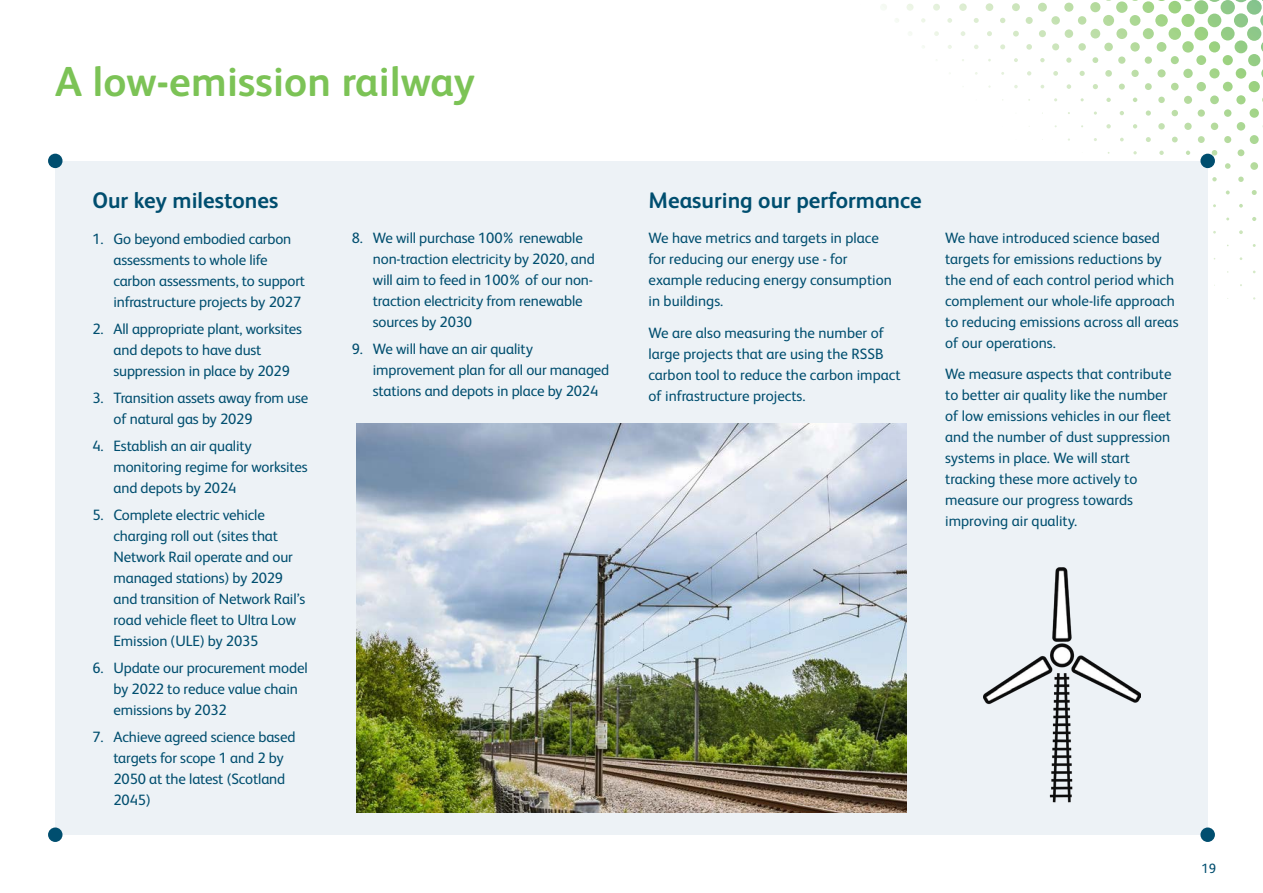
<style>
.page{position:relative;width:1263px;height:893px;background:#fff}
.page>*{position:absolute;margin:0;border:0;box-sizing:border-box;transform-origin:0 0}
.HEADLINE{font:700 42px "Network Rail Sans";letter-spacing:.005em;color:#7cc356}
.BODY_COPY{font:700 22.5px "Network Rail Sans";color:#004e6f}
.BULLET_POINTS{font:15px/21px "Network Rail Sans";letter-spacing:-.01em;color:#004e6f}
.BODY_COPY-2{font:15px/21px "Network Rail Sans";color:#004e6f}
.t1{font:13.5px "Network Rail Sans";color:#004e6f}
</style>
<div class="page">
<div style="left:55px;top:161px;width:1153px;height:674px;background:#edf2f6"></div>
<div style="left:48px;top:154px;width:15px;height:14px;background:#004e6f;border-radius:50%"></div>
<div style="left:48px;top:827px;width:15px;height:15px;background:#004e6f;border-radius:50%"></div>
<div style="left:1200px;top:827px;width:15px;height:15px;background:#004e6f;border-radius:50%"></div>
<div style="left:1200px;top:154px;width:15px;height:14px;background:#004e6f;border-radius:50%"></div>
<img style="left:356px;top:424px;width:551px;height:388px">
<img style="left:984px;top:567px;width:156px;height:236px">
<p class="HEADLINE" style="left:55px;top:53px;width:421px">A low-emission railway</p>
<p class="BODY_COPY" style="left:92px;top:185px;width:187px">Our key milestones</p>
<p class="BULLET_POINTS" style="left:113px;top:227px;width:193px;text-indent:-21px">1. Go beyond embodied carbon assessments to whole life carbon assessments, to support infrastructure projects by 2027</p>
<p class="BULLET_POINTS" style="left:113px;top:317px;width:190px;text-indent:-21px">2. All appropriate plant, worksites and depots to have dust suppression in place by 2029</p>
<p class="BULLET_POINTS" style="left:113px;top:386px;width:196px;text-indent:-21px">3. Transition assets away from use of natural gas by 2029</p>
<p class="BULLET_POINTS" style="left:113px;top:434px;width:196px;text-indent:-21px">4. Establish an air quality monitoring regime for worksites and depots by 2024</p>
<p class="BULLET_POINTS" style="left:113px;top:503px;width:193px;text-indent:-21px">5. Complete electric vehicle charging roll out (sites that<br>Network Rail operate and our managed stations) by 2029 and transition of Network Rail’s road vehicle fleet to Ultra Low<br>Emission (ULE) by 2035</p>
<p class="BULLET_POINTS" style="left:113px;top:656px;width:196px;text-indent:-21px">6. Update our procurement model by 2022 to reduce value chain emissions by 2032</p>
<p class="BULLET_POINTS" style="left:113px;top:725px;width:183px;text-indent:-21px">7. Achieve agreed science based targets for scope 1 and 2 by<br>2050 at the latest (Scotland<br>2045)</p>
<p class="BULLET_POINTS" style="left:373px;top:227px;width:223px;text-indent:-21px">8. We will purchase 100% renewable non-traction electricity by 2020, and will aim to feed in 100% of our non&shy;traction electricity from renewable sources by 2030</p>
<p class="BULLET_POINTS" style="left:373px;top:338px;width:238px;text-indent:-21px">9. We will have an air quality improvement plan for all our managed stations and depots in place by 2024</p>
<p class="BODY_COPY" style="left:648px;top:185px;width:275px">Measuring our performance</p>
<p class="BODY_COPY-2" style="left:648px;top:227px;width:245px">We have metrics and targets in place for reducing our energy use - for example reducing energy consumption in buildings.</p>
<p class="BODY_COPY-2" style="left:648px;top:321px;width:254px">We are also measuring the number of large projects that are using the RSSB carbon tool to reduce the carbon impact of infrastructure projects.</p>
<p class="BODY_COPY-2" style="left:945px;top:226px;width:235px">We have introduced science based targets for emissions reductions by the end of each control period which complement our whole-life approach to reducing emissions across all areas of our operations.</p>
<p class="BODY_COPY-2" style="left:945px;top:363px;width:228px">We measure aspects that contribute to better air quality like the number of low emissions vehicles in our fleet and the number of dust suppression systems in place. We will start tracking these more actively to measure our progress towards improving air quality.</p>
<p class="t1" style="left:1201px;top:859px;width:16px">19</p>
</div>
